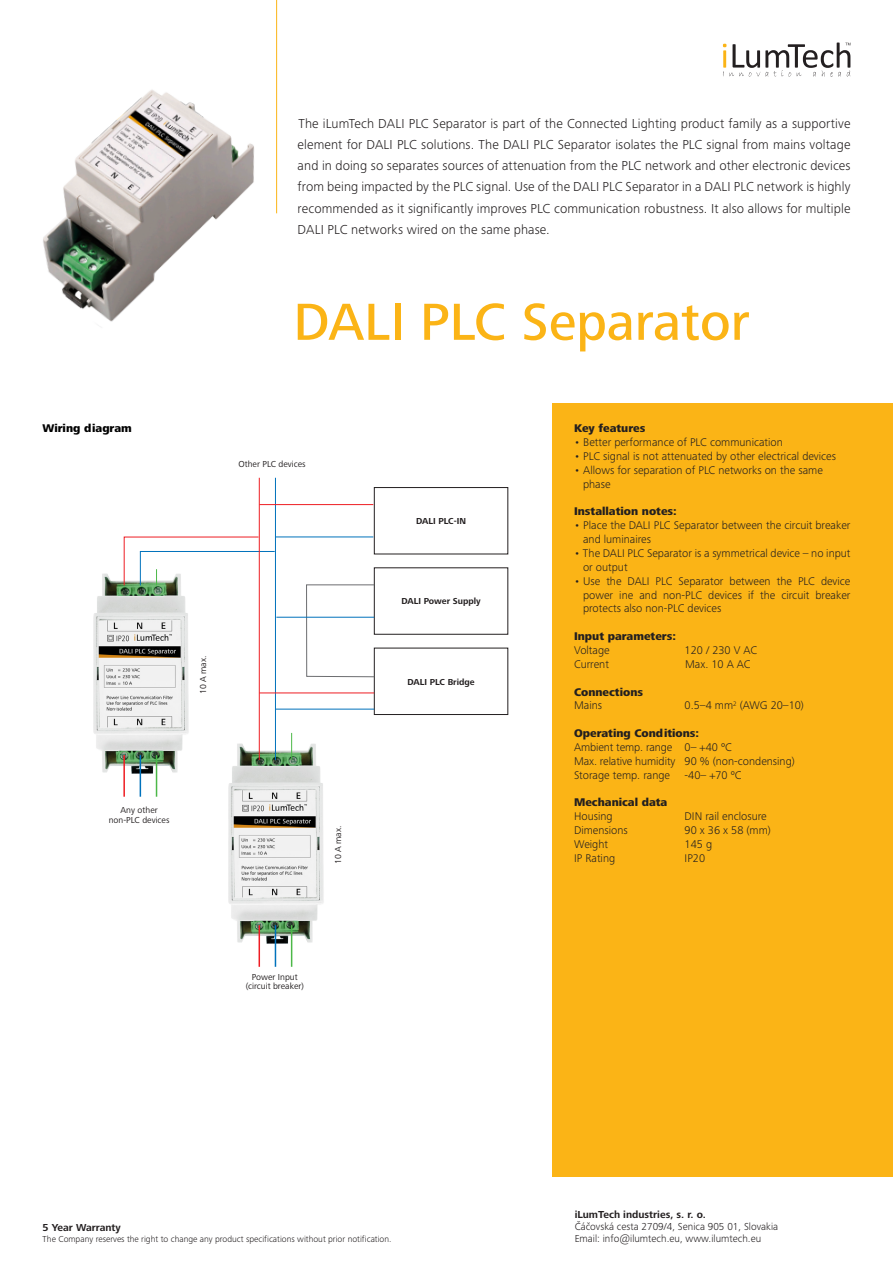
<style>
.page{position:relative;width:893px;height:1263px;background:#fff}
.page>*{position:absolute;margin:0;border:0;box-sizing:border-box;transform-origin:0 0}
.t1{font:500 54px "Frutiger Next Pro";color:#fbb416}
.t2{font:300 13.5px/21.3px "Frutiger Next Pro";letter-spacing:.01em;color:#231f20;text-align:justify}
.t3{font:300 11.55px/13.8px "Frutiger Next Pro";color:#231f20}
.t4{font:800 11.55px "Frutiger Next Pro";color:#231f20}
.t5{font:800 11.55px "Frutiger Next Pro";color:#000}
.t6{font:300 10.5px/12px "Frutiger Next Pro";color:#231f20}
.t7{font:700 10.5px "Frutiger Next Pro";color:#231f20}
.t8{font:300 9px "Frutiger Next Pro";color:#231f20}
.t9{font:9px "Frutiger Next Pro";color:#231f20}
.t10{font:700 9px "Frutiger Next Pro";color:#231f20}
</style>
<div class="page">
<svg style="left:723px;top:43px;width:127px;height:34px"></svg>
<hr style="left:276px;top:0;width:1px;height:213px;background:#fbb416">
<div style="left:553px;top:403px;width:340px;height:773px;background:#fbb416"></div>
<img style="left:43px;top:90px;width:211px;height:232px">
<img style="left:229px;top:737px;width:95px;height:212px">
<img style="left:94px;top:573px;width:95px;height:206px">
<div style="left:374px;top:487px;width:134px;height:67px;border:1px solid #231f20"></div>
<div style="left:374px;top:567px;width:134px;height:68px;border:1px solid #231f20"></div>
<div style="left:374px;top:648px;width:134px;height:67px;border:1px solid #231f20"></div>
<hr style="left:140px;top:755px;width:1px;height:42px;background:#0072bc">
<hr style="left:123px;top:755px;width:2px;height:42px;background:#ee1d23">
<hr style="left:156px;top:755px;width:1px;height:42px;background:#4cb848">
<hr style="left:275px;top:925px;width:1px;height:42px;background:#0072bc">
<hr style="left:259px;top:925px;width:1px;height:42px;background:#ee1d23">
<hr style="left:291px;top:925px;width:1px;height:42px;background:#4cb848">
<svg style="left:123px;top:536px;width:152px;height:50px"></svg>
<hr style="left:275px;top:478px;width:1px;height:282px;background:#0072bc">
<hr style="left:259px;top:478px;width:1px;height:282px;background:#ee1d23">
<svg style="left:291px;top:733px;width:1px;height:27px"></svg>
<hr style="left:259px;top:692px;width:115px;height:1px;background:#ee1d23">
<hr style="left:276px;top:709px;width:98px;height:1px;background:#0072bc">
<div style="left:306px;top:584px;width:69px;height:93px;border:1px solid #6c6d70"></div>
<hr style="left:276px;top:617px;width:98px;height:1px;background:#0072bc">
<hr style="left:276px;top:537px;width:97px;height:1px;background:#0072bc">
<hr style="left:259px;top:504px;width:114px;height:1px;background:#ee1d23">
<p class="t2" style="left:298px;top:112px;width:554px">The iLumTech DALI PLC Separator is part of the Connected Lighting product family as a supportive element for DALI PLC solutions. The DALI PLC Separator isolates the PLC signal from mains voltage and in doing so separates sources of attenuation from the PLC network and other electronic devices from being impacted by the PLC signal. Use of the DALI PLC Separator in a DALI PLC network is highly recommended as it significantly improves PLC communication robustness. It also allows for multiple DALI PLC networks wired on the same phase.</p>
<p class="t5" style="left:43px;top:422px;width:91px">Wiring diagram</p>
<p class="t9" style="left:198px;top:694px;width:40px;rotate:-90deg">10 A max.</p>
<p class="t9" style="left:121px;top:805px;width:39px">Any other</p>
<p class="t9" style="left:109px;top:814px;width:62px">non-PLC devices</p>
<p class="t1" style="left:293px;top:291px;width:458px">DALI PLC Separator</p>
<p class="t9" style="left:238px;top:459px;width:69px">Other PLC devices</p>
<p class="t9" style="left:333px;top:864px;width:40px;rotate:-90deg">10 A max.</p>
<p class="t10" style="left:416px;top:516px;width:51px">DALI PLC-IN</p>
<p class="t10" style="left:401px;top:596px;width:81px">DALI Power Supply</p>
<p class="t10" style="left:407px;top:676px;width:69px">DALI PLC Bridge</p>
<p class="t4" style="left:574px;top:422px;width:73px">Key features</p>
<p class="t3" style="left:574px;top:435px;width:210px">• Better performance of PLC communication</p>
<p class="t3" style="left:574px;top:449px;width:264px">• PLC signal is not attenuated by other electrical devices</p>
<p class="t3" style="left:583px;top:463px;width:241px;text-indent:-9px">• Allows for separation of PLC networks on the same phase</p>
<p class="t4" style="left:574px;top:505px;width:104px">Installation notes:</p>
<p class="t3" style="left:583px;top:518px;width:269px;text-indent:-9px">• Place the DALI PLC Separator between the circuit breaker and luminaires</p>
<p class="t3" style="left:583px;top:546px;width:269px;text-indent:-9px">• The DALI PLC Separator is a symmetrical device – no input or output</p>
<p class="t3" style="left:583px;top:574px;width:269px;text-align:justify;text-indent:-9px">• Use the DALI PLC Separator between the PLC device power ine and non-PLC devices if the circuit breaker protects also non-PLC devices</p>
<p class="t4" style="left:574px;top:630px;width:103px">Input parameters:</p>
<p class="t3" style="left:574px;top:643px;width:37px">Voltage</p>
<p class="t3" style="left:685px;top:643px;width:74px">120 / 230 V AC</p>
<p class="t3" style="left:574px;top:657px;width:36px">Current</p>
<p class="t3" style="left:685px;top:657px;width:67px">Max. 10 A AC</p>
<p class="t4" style="left:574px;top:685px;width:71px">Connections</p>
<p class="t3" style="left:574px;top:699px;width:30px">Mains</p>
<p class="t3" style="left:685px;top:699px;width:121px">0.5–4 mm<sup>2</sup> (AWG 20–10)</p>
<p class="t4" style="left:574px;top:727px;width:127px">Operating Conditions:</p>
<p class="t3" style="left:574px;top:740px;width:159px">Ambient temp. range 0– +40 ºC</p>
<p class="t3" style="left:574px;top:754px;width:222px">Max. relative humidity 90 % (non-condensing)</p>
<p class="t3" style="left:574px;top:768px;width:98px">Storage temp. range</p>
<p class="t3" style="left:685px;top:768px;width:59px">-40– +70 ºC</p>
<p class="t4" style="left:574px;top:796px;width:95px">Mechanical data</p>
<p class="t3" style="left:574px;top:809px;width:40px">Housing</p>
<p class="t3" style="left:685px;top:809px;width:84px">DIN rail enclosure</p>
<p class="t3" style="left:574px;top:823px;width:55px">Dimensions</p>
<p class="t3" style="left:685px;top:823px;width:88px">90 x 36 x 58 (mm)</p>
<p class="t3" style="left:574px;top:837px;width:36px">Weight</p>
<p class="t3" style="left:685px;top:837px;width:29px">145 g</p>
<p class="t3" style="left:574px;top:851px;width:43px">IP Rating</p>
<p class="t3" style="left:685px;top:851px;width:22px">IP20</p>
<p class="t9" style="left:252px;top:971px;width:47px">Power Input</p>
<p class="t9" style="left:246px;top:981px;width:60px">(circuit breaker)</p>
<p class="t7" style="left:43px;top:1221px;width:80px">5 Year Warranty</p>
<p class="t8" style="left:43px;top:1233px;width:351px">The Company reserves the right to change any product specifications without prior notification.</p>
<p class="t7" style="left:575px;top:1208px;width:133px">iLumTech industries, s. r. o.</p>
<p class="t6" style="left:575px;top:1220px;width:205px">Čáčovská cesta 2709/4, Senica 905 01, Slovakia<br>Email: info@ilumtech.eu, www.ilumtech.eu</p>
</div>
